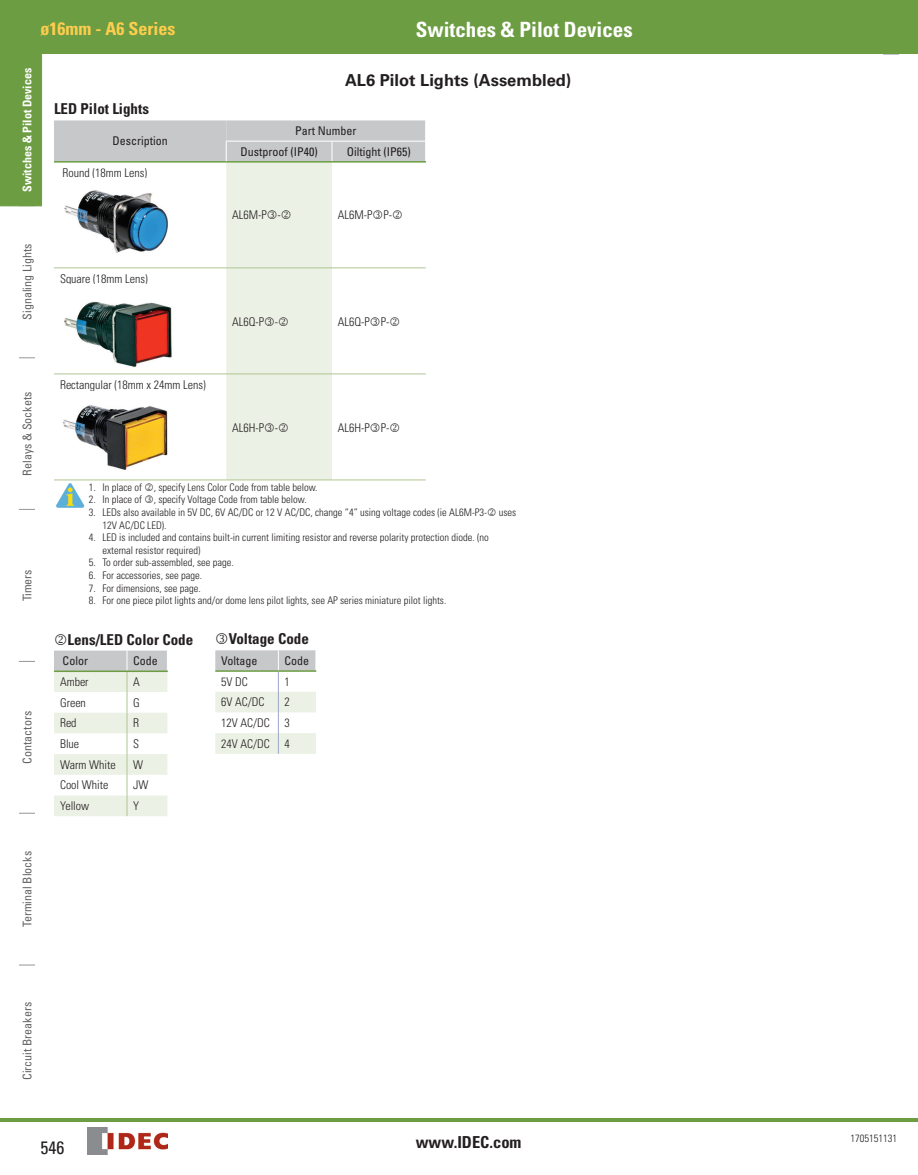
<style>
.page{position:relative;width:918px;height:1175px;background:#fff}
.page>*{position:absolute;margin:0;border:0;box-sizing:border-box;transform-origin:0 0}
.t1{font:700 condensed 21px "Univers LT Std";color:#fff}
.t2{font:700 condensed 18px "Univers LT Std";color:#fecd4e}
.t3{font:condensed 18px "Univers LT Std";color:#231f20}
.Section_Subhead_NO_T{font:700 16.5px "Univers LT Std";color:#231f20}
.t4{font:700 condensed 16.5px "Univers LT Std";color:#231f20}
.Table_Title_1{font:700 condensed 15px "Univers LT Std";color:#231f20}
.Table_Left{font:300 condensed 12px/20.7px "Univers LT Std";color:#231f20;text-align:justify}
.t5{font:condensed 12px "Univers LT Std";color:#636366}
.Table_Heading_Bk_Cen{font:condensed 12px "Univers LT Std";color:#231f20}
.t6{font:700 condensed 12px "Univers LT Std";color:#fff}
.t7{font:300 condensed 10.5px/12.6px "Univers LT Std";color:#231f20}
</style>
<div class="page">
<svg style="left:19px;top:357px;width:16px;height:1px"></svg>
<svg style="left:19px;top:509px;width:16px;height:1px"></svg>
<svg style="left:19px;top:661px;width:16px;height:1px"></svg>
<svg style="left:19px;top:813px;width:16px;height:1px"></svg>
<svg style="left:19px;top:964px;width:16px;height:1px"></svg>
<img style="left:88px;top:1127px;width:80px;height:27px">
<div style="left:0;top:54px;width:42px;height:153px;background:#6c9d42"></div>
<hr style="left:13px;top:54px;width:1px;height:152px;background:#6c9d42">
<hr style="left:41px;top:54px;width:1px;height:152px;background:#6c9d42">
<svg style="left:883px;top:54px;width:16px;height:1px"></svg>
<div style="left:0;top:0;width:918px;height:54px;background:#6c9d42"></div>
<hr style="left:0;top:1118px;width:918px;height:3px;background:#6c9d42">
<svg style="left:54px;top:650px;width:114px;height:166px"></svg>
<hr style="left:54px;top:670px;width:73px;height:2px;background:#6c9d42">
<hr style="left:127px;top:670px;width:41px;height:2px;background:#6c9d42">
<svg style="left:215px;top:650px;width:102px;height:104px"></svg>
<hr style="left:215px;top:670px;width:63px;height:2px;background:#6c9d42">
<hr style="left:278px;top:670px;width:38px;height:2px;background:#6c9d42">
<svg style="left:54px;top:120px;width:372px;height:388px"></svg>
<h2 class="t2" style="left:40px;top:18px;width:136px">ø16mm - A6 Series</h2>
<h1 class="t1" style="left:416px;top:17px;width:219px">Switches &amp; Pilot Devices</h1>
<p class="t6" style="left:20px;top:192px;width:126px;rotate:-90deg">Switches &amp; Pilot Devices</p>
<p class="Table_Title_1" style="left:54px;top:100px;width:96px">LED Pilot Lights</p>
<p class="Table_Heading_Bk_Cen" style="left:112px;top:134px;width:57px">Description</p>
<p class="Table_Left" style="left:63px;top:162px;width:86px">Round (18mm Lens)</p>
<p class="Section_Subhead_NO_T" style="left:345px;top:70px;width:228px">AL6 Pilot Lights (Assembled)</p>
<p class="Table_Heading_Bk_Cen" style="left:295px;top:123px;width:63px">Part Number</p>
<p class="Table_Heading_Bk_Cen" style="left:240px;top:144px;width:79px">Dustproof (IP40)</p>
<p class="Table_Heading_Bk_Cen" style="left:347px;top:144px;width:65px">Oiltight (IP65)</p>
<p class="Table_Left" style="left:232px;top:205px;width:50px">AL6M-P●-</p>
<p class="Table_Left" style="left:338px;top:205px;width:56px">AL6M-P●P-</p>
<p class="t5" style="left:20px;top:320px;width:77px;rotate:-90deg">Signaling Lights</p>
<p class="t5" style="left:20px;top:475px;width:85px;rotate:-90deg">Relays &amp; Sockets</p>
<p class="t5" style="left:20px;top:601px;width:33px;rotate:-90deg">Timers</p>
<p class="t5" style="left:20px;top:763px;width:54px;rotate:-90deg">Contactors</p>
<p class="t5" style="left:20px;top:927px;width:78px;rotate:-90deg">Terminal Blocks</p>
<p class="Table_Left" style="left:60px;top:268px;width:89px">Square (18mm Lens)</p>
<p class="Table_Left" style="left:60px;top:374px;width:147px">Rectangular (18mm x 24mm Lens)</p>
<p class="Table_Left" style="left:232px;top:311px;width:48px">AL6Q-P●-</p>
<p class="Table_Left" style="left:338px;top:311px;width:53px">AL6Q-P●P-</p>
<p class="Table_Left" style="left:232px;top:417px;width:48px">AL6H-P●-</p>
<p class="Table_Left" style="left:338px;top:417px;width:53px">AL6H-P●P-</p>
<p class="t7" style="left:89px;top:481px;width:230px">1. In place of , specify Lens Color Code from table below.</p>
<p class="t7" style="left:89px;top:493px;width:219px">2. In place of ●, specify Voltage Code from table below.</p>
<p class="t7" style="left:102px;top:506px;width:416px;text-indent:-14px">3. LEDs also available in 5V DC, 6V AC/DC or 12 V AC/DC, change “4” using voltage codes (ie AL6M-P3- uses<br>12V AC/DC LED).</p>
<p class="t7" style="left:102px;top:531px;width:388px;text-indent:-14px">4. LED is included and contains built-in current limiting resistor and reverse polarity protection diode. (no external resistor required)</p>
<p class="t7" style="left:89px;top:556px;width:147px">5. To order sub-assembled, see page.</p>
<p class="t7" style="left:89px;top:569px;width:115px">6. For accessories, see page.</p>
<p class="t7" style="left:89px;top:581px;width:114px">7. For dimensions, see page.</p>
<p class="t7" style="left:89px;top:594px;width:359px">8. For one piece pilot lights and/or dome lens pilot lights, see AP series miniature pilot lights.</p>
<p class="Table_Title_1" style="left:67px;top:630px;width:127px">Lens/LED Color Code</p>
<p class="Table_Heading_Bk_Cen" style="left:63px;top:653px;width:27px">Color</p>
<p class="Table_Heading_Bk_Cen" style="left:133px;top:653px;width:26px">Code</p>
<p class="Table_Left" style="left:60px;top:671px;width:30px">Amber</p>
<p class="Table_Left" style="left:133px;top:671px;width:8px">A</p>
<p class="Table_Left" style="left:60px;top:692px;width:27px">Green</p>
<p class="Table_Left" style="left:133px;top:692px;width:8px">G</p>
<p class="Table_Left" style="left:60px;top:713px;width:18px">Red</p>
<p class="Table_Left" style="left:133px;top:713px;width:7px">R</p>
<p class="Table_Left" style="left:60px;top:733px;width:21px">Blue</p>
<p class="Table_Left" style="left:133px;top:733px;width:7px">S</p>
<p class="Table_Left" style="left:60px;top:754px;width:57px">Warm White</p>
<p class="Table_Left" style="left:133px;top:754px;width:11px">W</p>
<p class="Table_Left" style="left:60px;top:775px;width:50px">Cool White</p>
<p class="Table_Left" style="left:133px;top:775px;width:17px">JW</p>
<p class="Table_Left" style="left:60px;top:795px;width:31px">Yellow</p>
<p class="Table_Left" style="left:133px;top:795px;width:7px">Y</p>
<p class="Table_Title_1" style="left:215px;top:630px;width:95px">●Voltage Code</p>
<p class="Table_Heading_Bk_Cen" style="left:221px;top:653px;width:38px">Voltage</p>
<p class="Table_Heading_Bk_Cen" style="left:284px;top:653px;width:26px">Code</p>
<p class="Table_Left" style="left:221px;top:671px;width:28px">5V DC</p>
<p class="Table_Left" style="left:284px;top:671px;width:7px">1</p>
<p class="Table_Left" style="left:221px;top:692px;width:45px">6V AC/DC</p>
<p class="Table_Left" style="left:221px;top:692px;width:70px;text-indent:63px">2<br>12V AC/DC 3<br>24V AC/DC 4</p>
<p class="t5" style="left:20px;top:1080px;width:79px;rotate:-90deg">Circuit Breakers</p>
<h2 class="t3" style="left:40px;top:1136px;width:25px">546</h2>
<h3 class="t4" style="left:416px;top:1131px;width:107px">www.IDEC.com</h3>
<p class="t7" style="left:850px;top:1132px;width:48px">1705151131</p>
</div>
